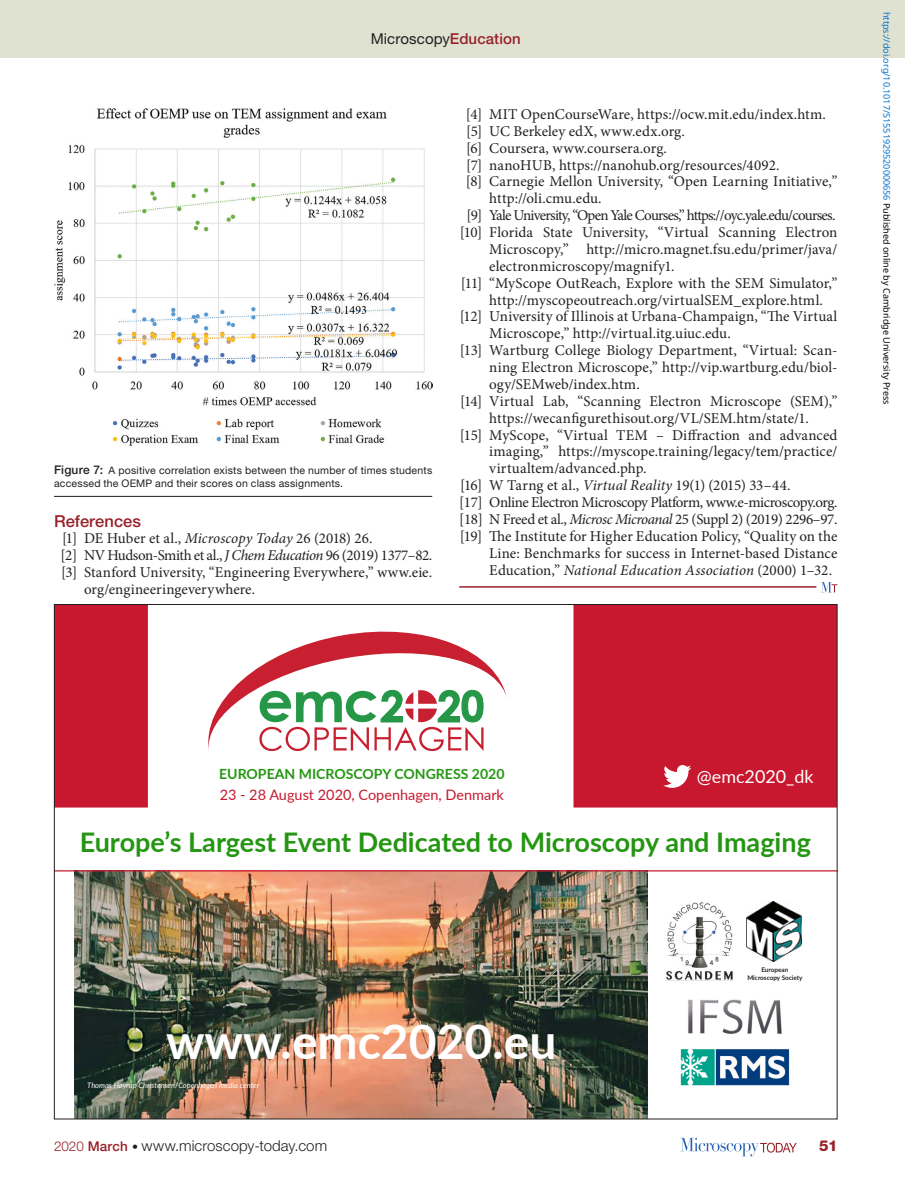
<style>
.page{position:relative;width:905px;height:1188px;background:#fff}
.page>*{position:absolute;margin:0;border:0;box-sizing:border-box;transform-origin:0 0}
.t1{font:700 48px "Lato";color:#fff}
.t2{font:700 27px "Lato";color:#249612}
.t3{font:17.85px "Lato";color:#fff}
.t4{font:500 16.5px "Helvetica Neue LT Std";letter-spacing:.005em;color:#98212a}
.t5{font:15px "Minion Pro";color:#231f20}
.t6{font:15px "Minion Pro";letter-spacing:-.03em;color:#231f20}
.t7{font:15px "Minion Pro";letter-spacing:-.05em;color:#231f20}
.t8{font:15px "Minion Pro";letter-spacing:-.025em;color:#231f20}
.t9{font:italic 15px "Minion Pro";letter-spacing:.005em;color:#231f20}
.t10{font:300 15px "Helvetica Neue LT Std";letter-spacing:.005em;color:#231f20}
.t11{font:15px "Helvetica Neue LT Std";letter-spacing:.005em;color:#231f20}
.t12{font:800 15px "Helvetica Neue LT Std";color:#98212a}
.t13{font:14.55px "Lato";color:#c7182f}
.t14{font:700 14.1px "Lato";color:#249612}
.t15{font:10.5px/13.5px "Helvetica Neue LT Std";letter-spacing:.02em;color:#231f20}
.t16{font:9px "Noto Sans";color:#0172cf}
.t17{font:italic 7.5px "Lato";color:#fff}
.t18{font:700 6.3px/7.6px "Lato";color:#231f20;text-align:center}
.s1{font-weight:500;color:#98212a}
.s2{font-weight:500;font-size:12px}
.s3{font-style:italic}
.s4{font-style:normal}
.s5{color:#000}
.s6{font-size:13.5px;color:#98212a}
.s7{font-weight:500;font-size:13.5px;color:#98212a}
.s8{font-size:12px}
</style>
<div class="page">
<div style="left:0;top:0;width:904px;height:58px;background:#e0e2d1"></div>
<svg style="left:680px;top:1138px;width:116px;height:18px"></svg>
<hr style="left:459px;top:586px;width:357px;height:2px;background:#98212a">
<svg style="left:821px;top:582px;width:16px;height:11px"></svg>
<div style="left:54px;top:605px;width:783px;height:514px;background:#c7182f"></div>
<div style="left:56px;top:808px;width:779px;height:309px;background:#fff"></div>
<div style="left:148px;top:606px;width:425px;height:264px;background:#fff"></div>
<img style="left:75px;top:871px;width:572px;height:246px">
<hr style="left:54px;top:870px;width:783px;height:1px;background:#c7182f">
<svg style="left:200px;top:623px;width:307px;height:127px"></svg>
<img style="left:662px;top:900px;width:74px;height:82px">
<img style="left:747px;top:901px;width:54px;height:61px">
<img style="left:682px;top:997px;width:104px;height:41px">
<img style="left:680px;top:1049px;width:109px;height:36px">
<svg style="left:663px;top:765px;width:28px;height:23px"></svg>
<hr style="left:54px;top:496px;width:378px;height:1px;background:#231f20">
<img style="left:54px;top:108px;width:378px;height:337px">
<p class="t11" style="left:371px;top:30px;width:151px">Microscopy<span class="s1">Education</span></p>
<p class="t15" style="left:54px;top:463px;width:380px"><span class="s2">Figure 7:</span> A positive correlation exists between the number of times students accessed the OEMP and their scores on class assignments.</p>
<p class="t4" style="left:54px;top:511px;width:89px">References</p>
<p class="t5" style="left:62px;top:529px;width:312px">[1] DE Huber et al., <span class="s3">Microscopy Today</span> 26 (2018) 26.</p>
<p class="t6" style="left:61px;top:545px;width:373px">[2] NV Hudson-Smith et al., <span class="s3">J Chem Education</span> 96 (2019) 1377–82.</p>
<p class="t5" style="left:61px;top:562px;width:372px">[3] Stanford University, “Engineering Everywhere,” www.eie.</p>
<p class="t5" style="left:84px;top:579px;width:173px">org/engineeringeverywhere.</p>
<p class="t5" style="left:466px;top:104px;width:361px">[4] MIT OpenCourseWare, https://ocw.mit.edu/index.htm.</p>
<p class="t5" style="left:466px;top:121px;width:220px">[5] UC Berkeley edX, www.edx.org.</p>
<p class="t5" style="left:466px;top:138px;width:202px">[6] Coursera, www.coursera.org.</p>
<p class="t5" style="left:466px;top:155px;width:315px">[7] nanoHUB, https://nanohub.org/resources/4092.</p>
<p class="t5" style="left:466px;top:172px;width:373px">[8] Carnegie Mellon University, “Open Learning Initiative,”</p>
<p class="t5" style="left:489px;top:188px;width:114px">http://oli.cmu.edu.</p>
<p class="t7" style="left:466px;top:205px;width:370px">[9] Yale University, “Open Yale Courses,” https://oyc.yale.edu/courses.</p>
<p class="t5" style="left:460px;top:222px;width:379px">[10] Florida State University, “Virtual Scanning Electron</p>
<p class="t5" style="left:489px;top:239px;width:350px">Microscopy,” http://micro.magnet.fsu.edu/primer/java/</p>
<p class="t5" style="left:489px;top:256px;width:187px">electronmicroscopy/magnify1.</p>
<p class="t5" style="left:461px;top:273px;width:378px">[11] “MyScope OutReach, Explore with the SEM Simulator,”</p>
<p class="t5" style="left:489px;top:290px;width:335px">http://myscopeoutreach.org/virtualSEM_explore.html.</p>
<p class="t5" style="left:459px;top:307px;width:379px">[12] University of Illinois at Urbana-Champaign, “The Virtual</p>
<p class="t5" style="left:489px;top:323px;width:243px">Microscope,” http://virtual.itg.uiuc.edu.</p>
<p class="t5" style="left:460px;top:340px;width:379px">[13] Wartburg College Biology Department, “Virtual: Scan-</p>
<p class="t5" style="left:489px;top:357px;width:349px">ning Electron Microscope,” http://vip.wartburg.edu/biol-</p>
<p class="t5" style="left:489px;top:374px;width:152px">ogy/SEMweb/index.htm.</p>
<p class="t5" style="left:460px;top:391px;width:379px">[14] Virtual Lab, “Scanning Electron Microscope (SEM),”</p>
<p class="t5" style="left:489px;top:408px;width:321px">https://wecanfigurethisout.org/VL/SEM.htm/state/1.</p>
<p class="t5" style="left:460px;top:425px;width:379px">[15] MyScope, “Virtual TEM – Diffraction and advanced</p>
<p class="t5" style="left:489px;top:442px;width:350px">imaging,” https://myscope.training/legacy/tem/practice/</p>
<p class="t5" style="left:489px;top:458px;width:159px">virtualtem/advanced.php.</p>
<p class="t5" style="left:460px;top:475px;width:332px">[16] W Tarng et al., <span class="s3">Virtual Reality</span> 19(1) (2015) 33–44.</p>
<p class="t6" style="left:459px;top:492px;width:380px">[17] Online Electron Microscopy Platform, www.e-microscopy.org.</p>
<p class="t8" style="left:459px;top:509px;width:379px">[18] N Freed et al., <span class="s3">Microsc Microanal</span> 25 (Suppl 2) (2019) 2296–97.</p>
<p class="t5" style="left:460px;top:526px;width:379px">[19] The Institute for Higher Education Policy, “Quality on the</p>
<p class="t5" style="left:489px;top:543px;width:350px">Line: Benchmarks for success in Internet-based Distance</p>
<p class="t9" style="left:489px;top:560px;width:344px"><span class="s4">Education,”</span> National Education Association <span class="s4">(2000) 1–32.</span></p>
<p class="t16" style="left:893px;top:12px;width:394px;rotate:90deg">https://doi.org/10.1017/S1551929520000656 <span class="s5">Published online by Cambridge University Press</span></p>
<p class="t14" style="left:219px;top:764px;width:287px">EUROPEAN MICROSCOPY CONGRESS 2020</p>
<p class="t13" style="left:220px;top:784px;width:286px">23 - 28 August 2020, Copenhagen, Denmark</p>
<p class="t3" style="left:696px;top:764px;width:118px">@emc2020_dk</p>
<h2 class="t2" style="left:80px;top:822px;width:732px">Europe’s Largest Event Dedicated to Microscopy and Imaging</h2>
<h1 class="t1" style="left:166px;top:1006px;width:392px">www.emc2020.eu</h1>
<p class="t17" style="left:87px;top:1080px;width:174px">Thomas Høyrup Christensen/Copenhagen media center</p>
<p class="t18" style="left:747px;top:965px;width:57px">European<br>Microscopy Society</p>
<p class="t10" style="left:54px;top:1137px;width:275px"><span class="s6">2020</span> <span class="s7">March</span> <span class="s8">•</span> www.microscopy-today.com</p>
<p class="t12" style="left:819px;top:1137px;width:20px">51</p>
</div>
